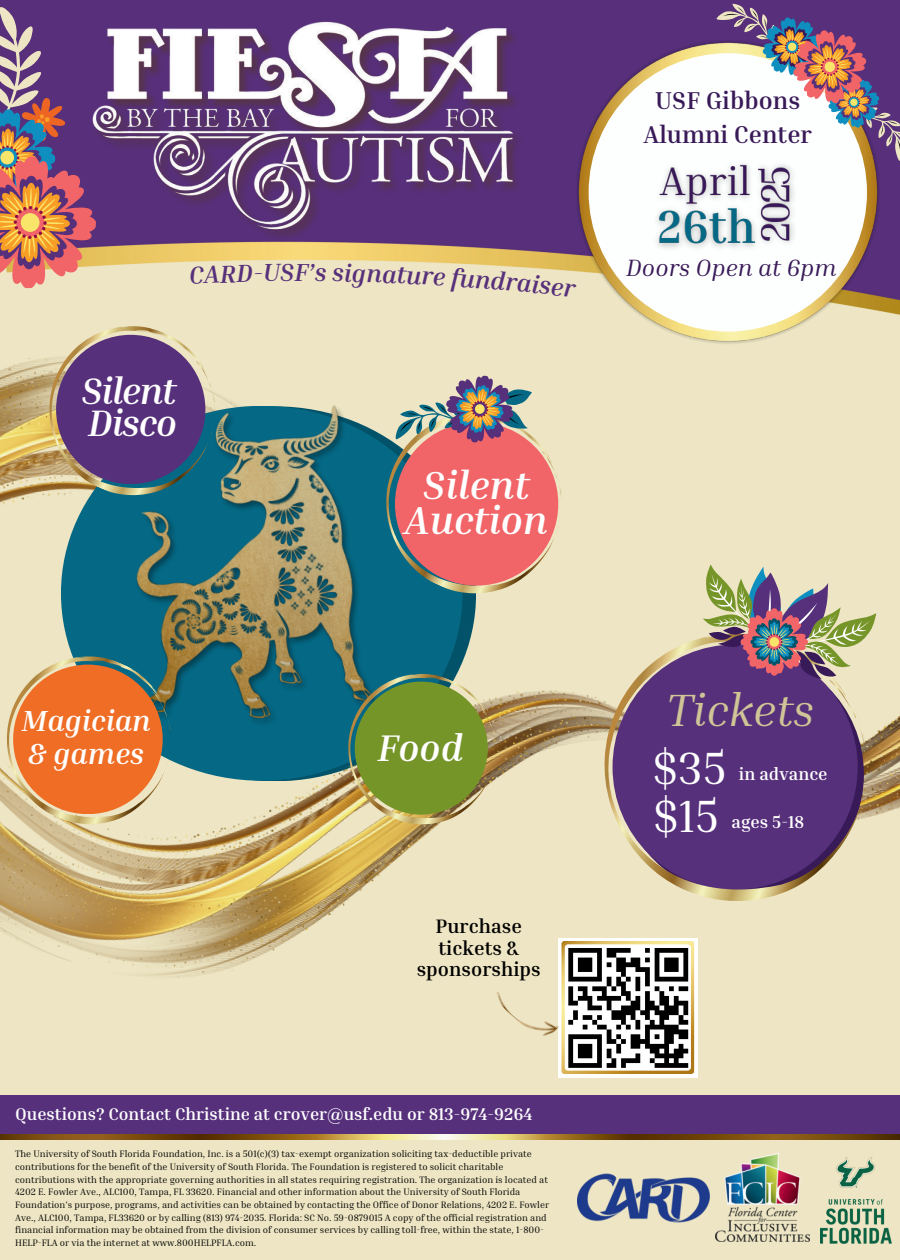
<style>
.page{position:relative;width:900px;height:1260px;background:#ede5c3}
.page>*{position:absolute;margin:0;border:0;box-sizing:border-box;transform-origin:0 0}
.t1{font:italic 46.25px "Inria Serif";color:#d0c597}
.t2{font:46.25px "Inria Serif";color:#fdfefe}
.t3{font:46.25px "Inria Serif";color:#fff}
.t4{font:italic 700 40px/34.5px "Inria Serif";color:#fff;text-align:center}
.t5{font:italic 700 38px "Inria Serif";color:#fff}
.t6{font:italic 700 37.75px/32.5px "Inria Serif";letter-spacing:-.03em;color:#fff}
.t7{font:italic 700 29.75px/32.5px "Inria Serif";color:#fff}
.t8{font:italic 700 25.25px "Inria Serif";color:#57307b}
.t9{font:700 25px/34.2px "Inria Serif";color:#391a58;text-align:center}
.t10{font:italic 24.25px "Inria Serif";color:#391a58}
.t11{font:700 20px/21.5px "Inria Serif";color:#000;text-align:center}
.t12{font:700 17.75px "Inria Serif";color:#fff}
.t13{font:700 17.25px "Inria Serif";color:#fff}
.t14{font:9.5px/12.8px "Inria Serif";color:#000}
</style>
<div class="page">
<img style="left:0;top:358px;width:49px;height:130px">
<img style="left:208px;top:393px;width:178px;height:95px">
<img style="left:0;top:488px;width:900px;height:493px">
<img style="left:716px;top:1153px;width:93px;height:88px">
<img style="left:0;top:1133px;width:900px;height:6px">
<div style="left:0;top:1095px;width:900px;height:38px;background:#57307b"></div>
<svg style="left:171px;top:712px;width:1px;height:19px"></svg>
<img style="left:164px;top:690px;width:7px;height:48px">
<img style="left:165px;top:754px;width:5px;height:15px">
<img style="left:6px;top:657px;width:158px;height:167px">
<svg style="left:116px;top:661px;width:8px;height:4px"></svg>
<img style="left:208px;top:382px;width:6px;height:27px">
<img style="left:209px;top:424px;width:5px;height:16px">
<img style="left:49px;top:339px;width:159px;height:156px">
<div style="left:56px;top:335px;width:149px;height:149px;background:#57307b;border-radius:50%"></div>
<svg style="left:495px;top:724px;width:1px;height:17px"></svg>
<img style="left:490px;top:704px;width:5px;height:43px">
<img style="left:490px;top:761px;width:5px;height:14px">
<img style="left:348px;top:674px;width:142px;height:151px">
<svg style="left:446px;top:678px;width:8px;height:3px"></svg>
<div style="left:355px;top:682px;width:133px;height:133px;background:#769529;border-radius:50%"></div>
<img style="left:860px;top:679px;width:5px;height:73px">
<img style="left:861px;top:777px;width:5px;height:25px">
<img style="left:604px;top:634px;width:256px;height:267px">
<img style="left:0;top:0;width:900px;height:315px">
<img style="left:97px;top:16px;width:438px;height:227px">
<img style="left:574px;top:39px;width:307px;height:305px">
<div style="left:589px;top:53px;width:278px;height:279px;background:#fdfefe;border-radius:50%"></div>
<svg style="left:716px;top:3px;width:184px;height:158px"></svg>
<img style="left:555px;top:473px;width:6px;height:29px">
<img style="left:556px;top:518px;width:4px;height:17px">
<img style="left:386px;top:436px;width:169px;height:157px">
<div style="left:395px;top:422px;width:163px;height:164px;background:#f16467;border-radius:50%"></div>
<svg style="left:395px;top:375px;width:137px;height:68px"></svg>
<svg style="left:703px;top:564px;width:173px;height:115px"></svg>
<img style="left:820px;top:1157px;width:72px;height:86px">
<svg style="left:559px;top:938px;width:139px;height:139px;background:#f0e4c5"></svg>
<svg style="left:568px;top:948px;width:120px;height:120px;background:#7f7f7f"></svg>
<div style="left:655px;top:1063px;width:33px;height:5px;background:#000"></div>
<img style="left:496px;top:981px;width:63px;height:63px">
<img style="left:562px;top:941px;width:132px;height:1px">
<img style="left:577px;top:1173px;width:133px;height:49px">
<img style="left:659px;top:154px;width:103px;height:44px">
<img style="left:748px;top:155px;width:55px;height:88px">
<img style="left:657px;top:198px;width:111px;height:51px">
<svg style="left:0;top:6px;width:97px;height:288px;background:#9a6777"></svg>
<svg style="left:190px;top:264px;width:92px;height:20px"></svg>
<svg style="left:332px;top:263px;width:113px;height:25px"></svg>
<svg style="left:451px;top:267px;width:126px;height:30px"></svg>
<h3 class="t6" style="left:82px;top:374px;width:97px">Silent<br>Disco</h3>
<h3 class="t7" style="left:22px;top:704px;width:131px">Magician &amp; games</h3>
<h3 class="t8" style="left:280px;top:257px;width:48px">SF’s</h3>
<h2 class="t4" style="left:404px;top:468px;width:145px">Silent<br>Auction</h2>
<h3 class="t5" style="left:377px;top:724px;width:87px">Food</h3>
<h3 class="t11" style="left:417px;top:915px;width:126px">Purchase tickets &amp; sponsorships</h3>
<h3 class="t13" style="left:15px;top:1103px;width:519px">Questions? Contact Christine at crover@usf.edu or 813-974-9264</h3>
<p class="t14" style="left:15px;top:1148px;width:536px">The University of South Florida Foundation, Inc. is a 501(c)(3) tax-exempt organization soliciting tax-deductible private contributions for the benefit of the University of South Florida. The Foundation is registered to solicit charitable contributions with the appropriate governing authorities in all states requiring registration. The organization is located at 4202 E. Fowler Ave., ALC100, Tampa, FL 33620. Financial and other information about the University of South Florida Foundation’s purpose, programs, and activities can be obtained by contacting the Office of Donor Relations, 4202 E. Fowler Ave., ALC100, Tampa, FL33620 or by calling (813) 974-2035. Florida: SC No. 59-0879015 A copy of the official registration and financial information may be obtained from the division of consumer services by calling toll-free, within the state, 1-800- HELP-FLA or via the internet at www.800HELPFLA.com.</p>
<h3 class="t9" style="left:643px;top:83px;width:170px">USF Gibbons<br>Alumni Center</h3>
<h3 class="t10" style="left:626px;top:252px;width:212px">Doors Open at 6pm</h3>
<h1 class="t1" style="left:667px;top:681px;width:149px">Tickets</h1>
<h1 class="t2" style="left:653px;top:739px;width:75px">$35</h1>
<h1 class="t3" style="left:654px;top:787px;width:67px">$15</h1>
<h3 class="t12" style="left:739px;top:763px;width:90px">in advance</h3>
<h3 class="t12" style="left:732px;top:811px;width:74px">ages 5-18</h3>
</div>
